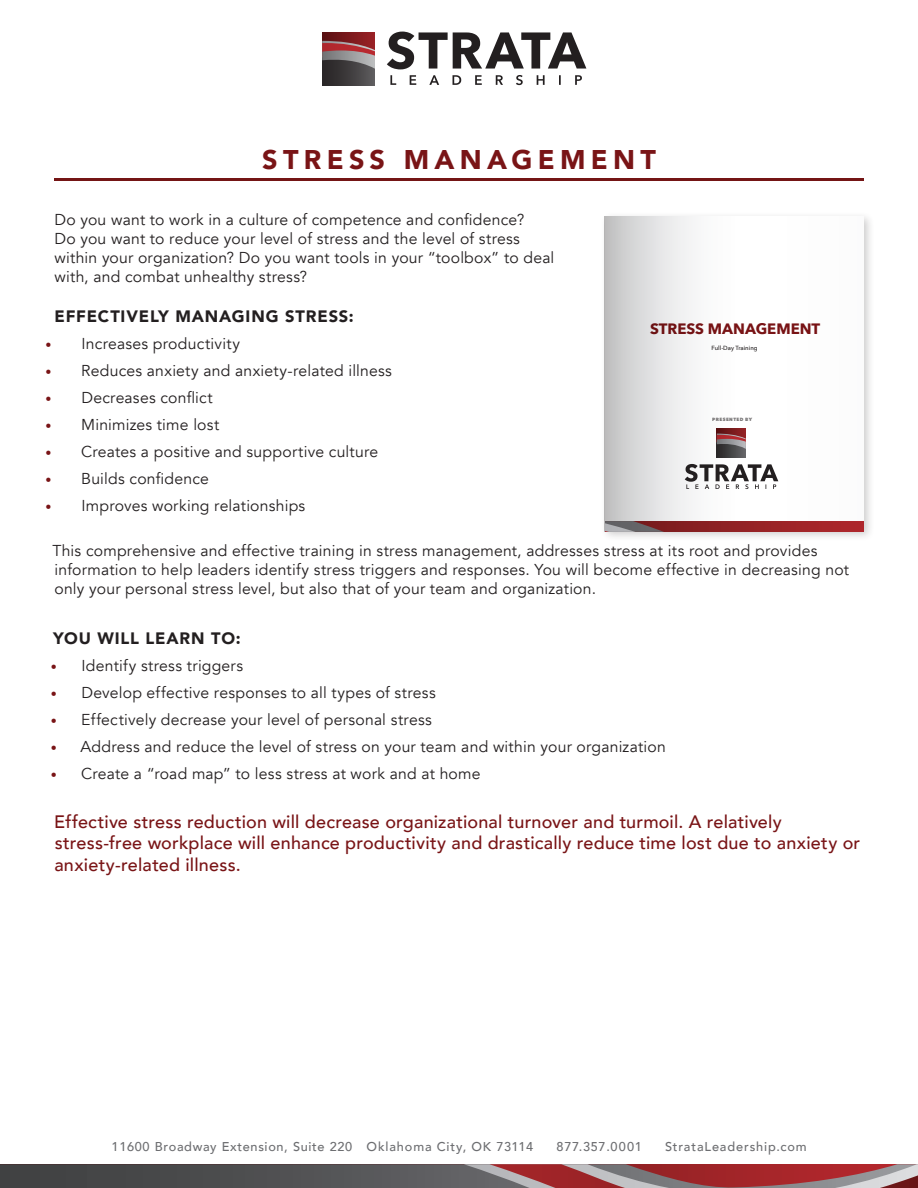
<style>
.page{position:relative;width:918px;height:1188px;background:#fff}
.page>*{position:absolute;margin:0;border:0;box-sizing:border-box;transform-origin:0 0}
.t1{font:900 27px "Avenir";letter-spacing:.195em;color:#791416}
.t2{font:500 18px/21.6px "Avenir";letter-spacing:.01em;color:#791416}
.t3{font:900 16.5px "Avenir";letter-spacing:.05em;color:#231f20}
.t4{font:15.75px/18.9px "Avenir";letter-spacing:.015em;color:#231f20}
.t5{font:700 15px "Avenir Next";color:#791416}
.t6{font:500 12.75px "Avenir";letter-spacing:.05em;color:#6d6e71}
.t7{font:500 6px "Avenir Next";color:#231f20}
.t8{font:800 4.65px "Avenir Next";letter-spacing:.085em;color:#231f20}
.s1{font-size:12px;color:#791416}
</style>
<div class="page">
<div style="left:322px;top:32px;width:53px;height:40px;background:linear-gradient(to right,#591113,#9b2126)"></div>
<div style="left:322px;top:56px;width:53px;height:29px;background:linear-gradient(to right,#242021,#5c5a5c)"></div>
<svg style="left:322px;top:41px;width:53px;height:28px"></svg>
<svg style="left:387px;top:32px;width:199px;height:53px"></svg>
<hr style="left:54px;top:179px;width:810px;height:2px;background:#741515">
<svg style="left:0;top:1164px;width:918px;height:24px;background:#755356"></svg>
<div style="left:600px;top:212px;width:276px;height:330px;background:#231f20;opacity:.75"></div>
<svg style="left:605px;top:216px;width:259px;height:305px"></svg>
<svg style="left:664px;top:521px;width:200px;height:11px;background:#972225"></svg>
<svg style="left:605px;top:521px;width:59px;height:11px"></svg>
<svg style="left:717px;top:429px;width:29px;height:5px"></svg>
<svg style="left:717px;top:449px;width:29px;height:9px"></svg>
<svg style="left:717px;top:434px;width:29px;height:15px"></svg>
<svg style="left:685px;top:464px;width:93px;height:25px"></svg>
<p class="t1" style="left:262px;top:137px;width:395px">STRESS MANAGEMENT</p>
<p class="t4" style="left:54px;top:211px;width:501px">Do you want to work in a culture of competence and confidence?<br>Do you want to reduce your level of stress and the level of stress within your organization? Do you want tools in your “toolbox” to deal with, and combat unhealthy stress?</p>
<p class="t3" style="left:55px;top:302px;width:301px">EFFECTIVELY MANAGING STRESS:</p>
<p class="t4" style="left:45px;top:334px;width:196px"><span class="s1">•</span> Increases productivity</p>
<p class="t4" style="left:45px;top:361px;width:348px"><span class="s1">•</span> Reduces anxiety and anxiety-related illness</p>
<p class="t4" style="left:45px;top:388px;width:169px"><span class="s1">•</span> Decreases conflict</p>
<p class="t4" style="left:45px;top:415px;width:175px"><span class="s1">•</span> Minimizes time lost</p>
<p class="t4" style="left:45px;top:442px;width:334px"><span class="s1">•</span> Creates a positive and supportive culture</p>
<p class="t4" style="left:45px;top:469px;width:165px"><span class="s1">•</span> Builds confidence</p>
<p class="t4" style="left:45px;top:496px;width:261px"><span class="s1">•</span> Improves working relationships</p>
<p class="t4" style="left:52px;top:542px;width:798px">This comprehensive and effective training in stress management, addresses stress at its root and provides information to help leaders identify stress triggers and responses. You will become effective in decreasing not only your personal stress level, but also that of your team and organization.</p>
<p class="t3" style="left:53px;top:624px;width:189px">YOU WILL LEARN TO:</p>
<p class="t4" style="left:51px;top:656px;width:194px"><span class="s1">•</span> Identify stress triggers</p>
<p class="t4" style="left:51px;top:683px;width:386px"><span class="s1">•</span> Develop effective responses to all types of stress</p>
<p class="t4" style="left:51px;top:710px;width:383px"><span class="s1">•</span> Effectively decrease your level of personal stress</p>
<p class="t4" style="left:51px;top:737px;width:617px"><span class="s1">•</span> Address and reduce the level of stress on your team and within your organization</p>
<p class="t4" style="left:51px;top:764px;width:431px"><span class="s1">•</span> Create a “road map” to less stress at work and at home</p>
<p class="t2" style="left:54px;top:810px;width:808px">Effective stress reduction will decrease organizational turnover and turmoil. A relatively stress-free workplace will enhance productivity and drastically reduce time lost due to anxiety or anxiety-related illness.</p>
<p class="t5" style="left:650px;top:315px;width:172px">STRESS MANAGEMENT</p>
<p class="t7" style="left:712px;top:343px;width:47px">Full-Day Training</p>
<p class="t8" style="left:712px;top:416px;width:41px">PRESENTED BY</p>
<p class="t6" style="left:112px;top:1136px;width:423px">11600 Broadway Extension, Suite 220 Oklahoma City, OK 73114</p>
<p class="t6" style="left:557px;top:1136px;width:87px">877.357.0001</p>
<p class="t6" style="left:665px;top:1136px;width:143px">StrataLeadership.com</p>
</div>
